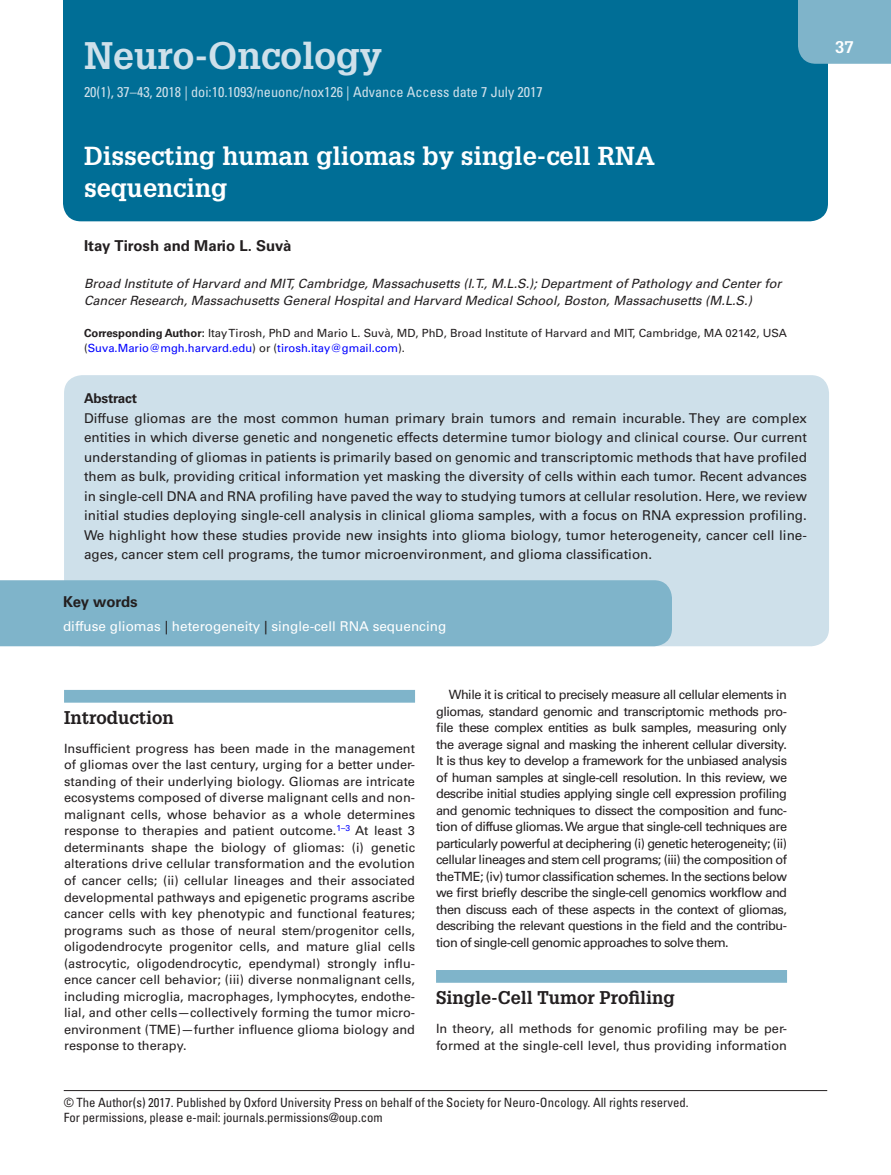
<style>
.page{position:relative;width:891px;height:1175px;background:#fff}
.page>*{position:absolute;margin:0;border:0;box-sizing:border-box;transform-origin:0 0}
.t1{font:700 37.5px "Glypha LT Std";color:#cee0ea}
.t2{font:700 25.5px/31.5px "Glypha LT Std";color:#fff}
.t3{font:700 18px "Glypha LT Std";color:#231f20}
.t4{font:700 16.5px "Glypha LT Std";color:#fff}
.t5{font:700 15px "Univers LT Std";color:#231f20}
.t6{font:condensed 14.25px "Univers LT Std";color:#cee0ea}
.t7{font:13.5px/19.5px "Univers LT Std";color:#231f20;text-align:justify}
.t8{font:13.5px "Univers LT Std";color:#fff}
.t9{font:700 13.5px "Univers LT Std";letter-spacing:-.015em;color:#231f20}
.t10{font:12.75px/16.5px "Univers LT Std";color:#231f20;text-align:justify}
.t11{font:italic 12.75px/16.5px "Univers LT Std";color:#231f20}
.t12{font:condensed 12.75px/15px "Univers LT Std";color:#231f20}
.t13{font:11.25px/15px "Univers LT Std";color:#231f20}
.s1{font-weight:700}
.s2{color:#00f}
.s3{color:#231f20}
</style>
<div class="page">
<hr style="left:64px;top:1090px;width:763px;height:1px;background:#231f20">
<div style="left:63px;top:0;width:765px;height:221px;background:#006e96"></div>
<div style="left:64px;top:375px;width:765px;height:271px;background:#cee0ea;border-radius:18px"></div>
<div style="left:0;top:580px;width:672px;height:66px;background:#7fb4ca"></div>
<div style="left:64px;top:690px;width:351px;height:12px;background:#7fb4ca"></div>
<div style="left:436px;top:970px;width:351px;height:12px;background:#7fb4ca"></div>
<div style="left:798px;top:0;width:93px;height:64px;background:#7fb4ca"></div>
<h1 class="t1" style="left:84px;top:32px;width:299px">Neuro-Oncology</h1>
<p class="t6" style="left:84px;top:83px;width:460px">20(1), 37–43, 2018 | doi:10.1093/neuonc/nox126 | Advance Access date 7 July 2017</p>
<h2 class="t2" style="left:84px;top:140px;width:572px">Dissecting human gliomas by single-cell RNA sequencing</h2>
<p class="t5" style="left:84px;top:237px;width:209px">Itay Tirosh and Mario L. Suvà</p>
<p class="t11" style="left:84px;top:276px;width:699px">Broad Institute of Harvard and MIT, Cambridge, Massachusetts (I.T., M.L.S.); Department of Pathology and Center for<br>Cancer Research, Massachusetts General Hospital and Harvard Medical School, Boston, Massachusetts (M.L.S.)</p>
<p class="t13" style="left:84px;top:326px;width:704px"><span class="s1">Corresponding Author:</span> Itay Tirosh, PhD and Mario L. Suvà, MD, PhD, Broad Institute of Harvard and MIT, Cambridge, MA 02142, USA (<span class="s2">Suva.Mario@mgh.harvard.edu</span>) or (<span class="s2">tirosh.itay@gmail.com</span>).</p>
<p class="t9" style="left:84px;top:390px;width:55px">Abstract</p>
<p class="t7" style="left:84px;top:408px;width:725px">Diffuse gliomas are the most common human primary brain tumors and remain incurable. They are complex entities in which diverse genetic and nongenetic effects determine tumor biology and clinical course. Our current understanding of gliomas in patients is primarily based on genomic and transcriptomic methods that have profiled them as bulk, providing critical information yet masking the diversity of cells within each tumor. Recent advances in single-cell DNA and RNA profiling have paved the way to studying tumors at cellular resolution. Here, we review initial studies deploying single-cell analysis in clinical glioma samples, with a focus on RNA expression profiling.<br>We highlight how these studies provide new insights into glioma biology, tumor heterogeneity, cancer cell line&shy;ages, cancer stem cell programs, the tumor microenvironment, and glioma classification.</p>
<p class="t5" style="left:63px;top:593px;width:76px">Key words</p>
<p class="t8" style="left:63px;top:618px;width:385px">diffuse gliomas <span class="s3">|</span> heterogeneity <span class="s3">|</span> single-cell RNA sequencing</p>
<h3 class="t3" style="left:64px;top:706px;width:111px">Introduction</h3>
<p class="t10" style="left:64px;top:740px;width:353px">Insufficient progress has been made in the management of gliomas over the last century, urging for a better under&shy;standing of their underlying biology. Gliomas are intricate ecosystems composed of diverse malignant cells and non&shy;malignant cells, whose behavior as a whole determines response to therapies and patient outcome.<sup>1–3</sup> At least 3 determinants shape the biology of gliomas: (i) genetic alterations drive cellular transformation and the evolution of cancer cells; (ii) cellular lineages and their associated developmental pathways and epigenetic programs ascribe cancer cells with key phenotypic and functional features; programs such as those of neural stem/progenitor cells, oligodendrocyte progenitor cells, and mature glial cells (astrocytic, oligodendrocytic, ependymal) strongly influ&shy;ence cancer cell behavior; (iii) diverse nonmalignant cells, including microglia, macrophages, lymphocytes, endothe&shy;lial, and other cells—collectively forming the tumor micro&shy;environment (TME)—further influence glioma biology and response to therapy.</p>
<p class="t10" style="left:436px;top:686px;width:353px;text-indent:13px">While it is critical to precisely measure all cellular elements in gliomas, standard genomic and transcriptomic methods pro&shy;file these complex entities as bulk samples, measuring only the average signal and masking the inherent cellular diversity.<br>It is thus key to develop a framework for the unbiased analysis of human samples at single-cell resolution. In this review, we describe initial studies applying single cell expression profiling and genomic techniques to dissect the composition and func&shy;tion of diffuse gliomas. We argue that single-cell techniques are particularly powerful at deciphering (i) genetic heterogeneity; (ii) cellular lineages and stem cell programs; (iii) the composition of the TME; (iv) tumor classification schemes. In the sections below we first briefly describe the single-cell genomics workflow and then discuss each of these aspects in the context of gliomas, describing the relevant questions in the field and the contribu&shy;tion of single-cell genomic approaches to solve them.</p>
<h3 class="t3" style="left:436px;top:986px;width:240px">Single-Cell Tumor Profiling</h3>
<p class="t10" style="left:436px;top:1020px;width:353px">In theory, all methods for genomic profiling may be per&shy;formed at the single-cell level, thus providing information</p>
<p class="t12" style="left:64px;top:1095px;width:626px">© The Author(s) 2017. Published by Oxford University Press on behalf of the Society for Neuro-Oncology. All rights reserved.<br>For permissions, please e-mail: journals.permissions@oup.com</p>
<p class="t4" style="left:835px;top:37px;width:20px">37</p>
</div>
